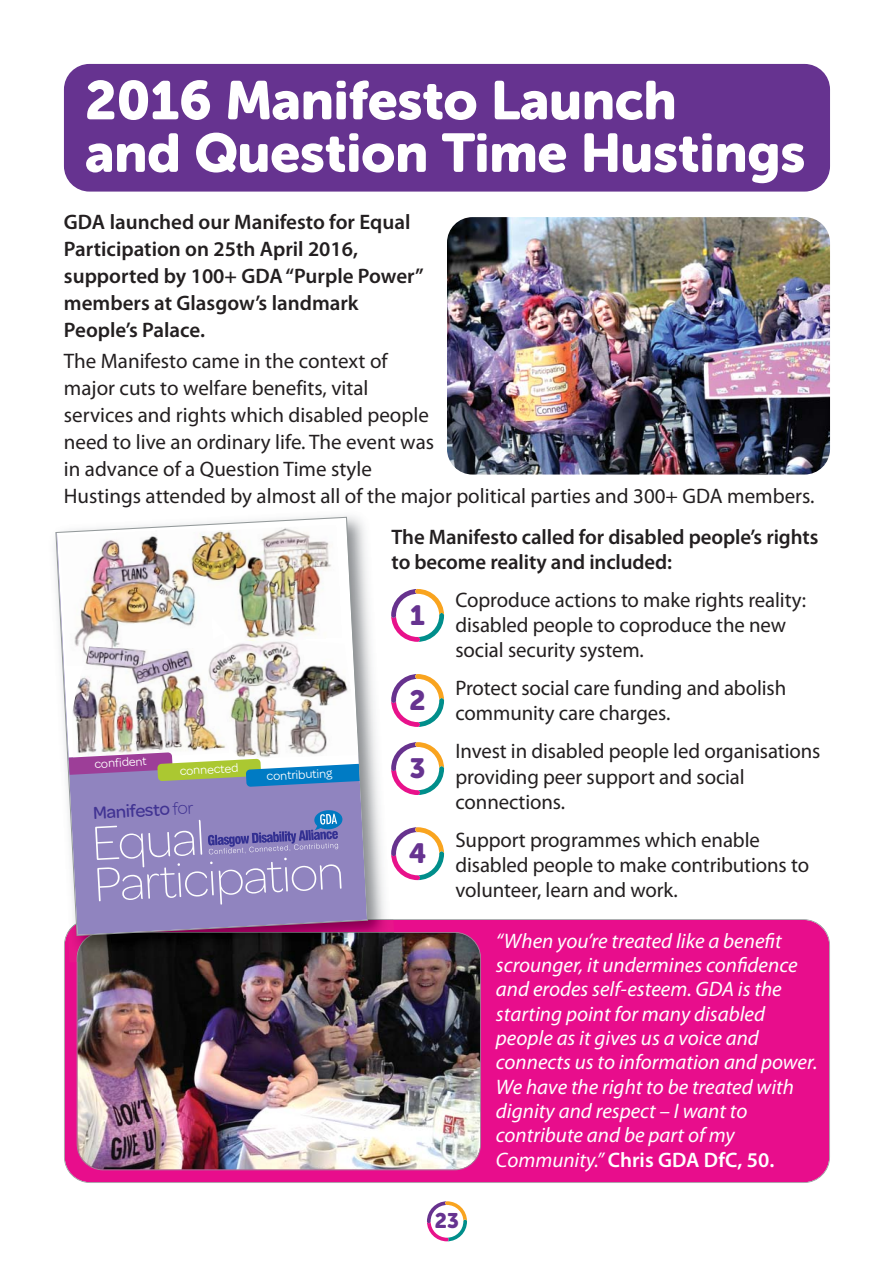
<style>
.page{position:relative;width:894px;height:1264px;background:#fff}
.page>*{position:absolute;margin:0;border:0;box-sizing:border-box;transform-origin:0 0}
.t1{font:54px/52.5px "Museo Sans Rounded 900";color:#fff}
.t2{font:200 51.45px/41.2px "Omnes Girl Scouts";color:#fff}
.t3{font:27.75px "Museo Sans Rounded 900";color:#663390}
.t4{font:21px/25.2px "Myriad Pro";letter-spacing:-.005em;color:#231f20}
.t5{font:italic 21px/24.3px "Myriad Pro";color:#fff}
.t6{font:600 21px/27px "Myriad Pro";color:#231f20}
.t7{font:21px "Museo Sans Rounded 900";color:#663390}
.t8{font:500 18.45px "Omnes Girl Scouts";color:#413393}
.t9{font:12.6px "Omnes Girl Scouts";color:#fff}
.s1{font-weight:600;font-style:normal}
.s2{font-weight:300}
</style>
<div class="page">
<div style="left:65px;top:919px;width:763px;height:262px;background:#e80d8c;border-radius:26px"></div>
<div style="left:64px;top:919px;width:765px;height:263px;border:2px solid #93999a;border-radius:26px"></div>
<img style="left:77px;top:932px;width:403px;height:237px;border-radius:26px">
<div style="left:77px;top:931px;width:404px;height:238px;border:2px solid #93999a;border-radius:26px"></div>
<img style="left:68px;top:936px;width:9px;height:22px">
<img style="left:77px;top:932px;width:317px;height:29px">
<img style="left:55px;top:516px;width:313px;height:420px">
<svg style="left:427px;top:1201px;width:40px;height:39px"></svg>
<div style="left:64px;top:64px;width:765px;height:127px;background:#663390;border-radius:26px"></div>
<img style="left:447px;top:217px;width:382px;height:257px;border-radius:26px">
<svg style="left:391px;top:589px;width:53px;height:52px"></svg>
<svg style="left:391px;top:674px;width:53px;height:52px"></svg>
<svg style="left:391px;top:742px;width:53px;height:52px"></svg>
<svg style="left:391px;top:827px;width:53px;height:52px"></svg>
<h1 class="t1" style="left:85px;top:79px;width:721px">2016 Manifesto Launch<br>and Question Time Hustings</h1>
<p class="t6" style="left:64px;top:210px;width:361px">GDA launched our Manifesto for Equal<br>Participation on 25th April 2016, supported by 100+ GDA “Purple Power” members at Glasgow’s landmark<br>People’s Palace.</p>
<p class="t4" style="left:64px;top:349px;width:751px;line-height:27px">The Manifesto came in the context of<br>major cuts to welfare benefits, vital<br>services and rights which disabled people<br>need to live an ordinary life. The event was<br>in advance of a Question Time style<br>Hustings attended by almost all of the major political parties and 300+ GDA members.</p>
<p class="t6" style="left:391px;top:526px;width:428px;line-height:25.2px">The Manifesto called for disabled people’s rights to become reality and included:</p>
<p class="t4" style="left:455px;top:588px;width:352px">Coproduce actions to make rights reality: disabled people to coproduce the new social security system.</p>
<p class="t4" style="left:455px;top:677px;width:332px">Protect social care funding and abolish community care charges.</p>
<p class="t4" style="left:455px;top:740px;width:366px">Invest in disabled people led organisations providing peer support and social connections.</p>
<p class="t4" style="left:455px;top:828px;width:355px">Support programmes which enable disabled people to make contributions to volunteer, learn and work.</p>
<p class="t5" style="left:495px;top:930px;width:323px">“When you’re treated like a benefit scrounger, it undermines confidence and erodes self-esteem. GDA is the starting point for many disabled people as it gives us a voice and connects us to information and power.<br>We have the right to be treated with dignity and respect – I want to contribute and be part of my Community.” <span class="s1">Chris GDA DfC, 50.</span></p>
<h3 class="t3" style="left:410px;top:604px;width:16px">1</h3>
<h3 class="t3" style="left:409px;top:689px;width:18px">2</h3>
<p class="t9" style="left:94px;top:759px;width:54px;rotate:-3deg">confi dent</p>
<h3 class="t3" style="left:409px;top:757px;width:17px">3</h3>
<p class="t9" style="left:179px;top:766px;width:60px;rotate:-3deg">connected</p>
<p class="t9" style="left:266px;top:771px;width:67px;rotate:-3deg">contributing</p>
<p class="t8" style="left:92px;top:799px;width:102px;rotate:-3deg">Manifesto <span class="s2">for</span></p>
<h2 class="t2" style="left:91px;top:820px;width:252px;rotate:-3deg">Equal<br>Participation</h2>
<h3 class="t3" style="left:409px;top:842px;width:19px">4</h3>
<p class="t7" style="left:435px;top:1212px;width:26px">23</p>
</div>
